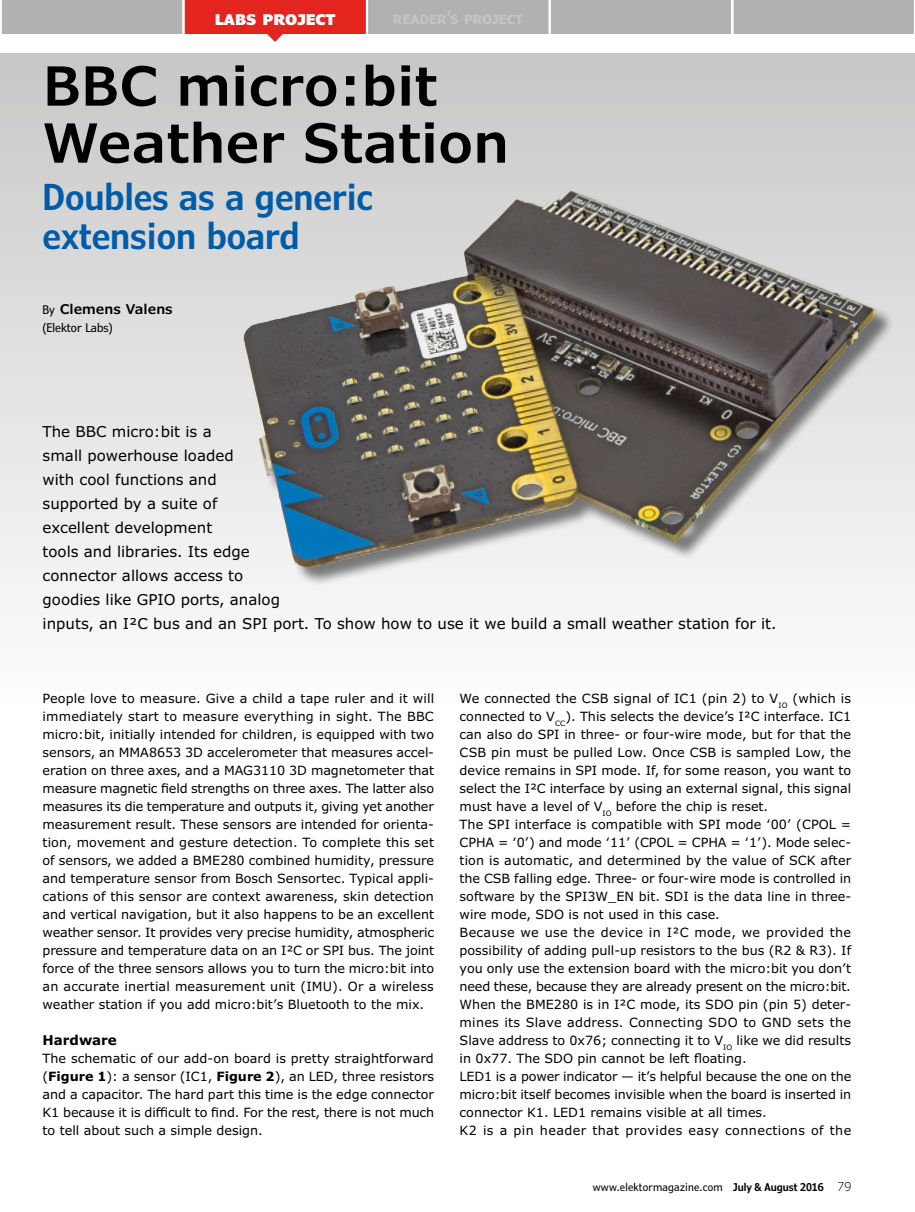
<style>
.page{position:relative;width:915px;height:1212px;background:#fff}
.page>*{position:absolute;margin:0;border:0;box-sizing:border-box;transform-origin:0 0}
.t1{font:600 54px/57px "Verdana Pro";color:#000}
.subtitle{font:600 condensed 36px/39px "Verdana Pro";color:#005ca9}
.t2{font:700 condensed 21px "Verdana Pro";color:#fff}
.summary{font:15px/24px "Verdana Pro";color:#000}
.author{font:600 13.5px "Verdana Pro";color:#000}
.paragraph_heading{font:700 13.5px "Verdana Pro";color:#000}
.bodytext{font:12.75px/18px "Verdana Pro";color:#000;text-align:justify}
.bodytext-2{font:12.75px "Verdana Pro";letter-spacing:.03em;color:#000}
.author-2{font:condensed 12px "Verdana Pro";color:#000}
.t3{font:condensed 10.8px "Verdana Pro";letter-spacing:.02em;color:#000}
.s1{font-weight:400;font-stretch:condensed;font-size:12px}
.s2{font-weight:700}
.s3{font-weight:600}
.s4{font-weight:300;font-stretch:normal;font-size:12.15px}
</style>
<div class="page">
<div style="left:0;top:53px;width:914px;height:650px;background:linear-gradient(to bottom,#c8c8c7,#fdfdfd)"></div>
<div style="left:0;top:0;width:914px;height:34px;background:#b2b1b1"></div>
<svg style="left:184px;top:0;width:182px;height:42px"></svg>
<hr style="left:0;top:0;width:2px;height:34px;background:#fff">
<hr style="left:182px;top:0;width:2px;height:35px;background:#fff">
<hr style="left:366px;top:0;width:2px;height:35px;background:#fff">
<hr style="left:548px;top:0;width:2px;height:35px;background:#fff">
<hr style="left:730px;top:0;width:3px;height:35px;background:#fff">
<hr style="left:913px;top:0;width:1px;height:35px;background:#fff">
<div style="left:244px;top:192px;width:650px;height:394px;background:#000;opacity:.5"></div>
<img style="left:243px;top:191px;width:327px;height:286px">
<h3 class="t2" style="left:215px;top:3px;width:122px">labs project</h3>
<p class="t1" style="left:43px;top:58px;width:468px">BBC micro:bit<br>Weather Station</p>
<p class="subtitle" style="left:43px;top:178px;width:332px">Doubles as a generic extension board</p>
<p class="author" style="left:43px;top:300px;width:132px"><span class="s1">By</span> Clemens Valens</p>
<p class="author-2" style="left:43px;top:320px;width:72px">(Elektor Labs)</p>
<p class="summary" style="left:43px;top:419px;width:735px">The BBC micro:bit is a<br>small powerhouse loaded<br>with cool functions and<br>supported by a suite of<br>excellent development<br>tools and libraries. Its edge<br>connector allows access to<br>goodies like GPIO ports, analog<br>inputs, an I²C bus and an SPI port. To show how to use it we build a small weather station for it.</p>
<p class="bodytext" style="left:43px;top:690px;width:393px">People love to measure. Give a child a tape ruler and it will immediately start to measure everything in sight. The BBC micro:bit, initially intended for children, is equipped with two sensors, an MMA8653 3D accelerometer that measures accel&shy;eration on three axes, and a MAG3110 3D magnetometer that measure magnetic field strengths on three axes. The latter also measures its die temperature and outputs it, giving yet another measurement result. These sensors are intended for orienta&shy;tion, movement and gesture detection. To complete this set of sensors, we added a BME280 combined humidity, pressure and temperature sensor from Bosch Sensortec. Typical appli&shy;cations of this sensor are context awareness, skin detection and vertical navigation, but it also happens to be an excellent weather sensor. It provides very precise humidity, atmospheric pressure and temperature data on an I²C or SPI bus. The joint force of the three sensors allows you to turn the micro:bit into an accurate inertial measurement unit (IMU). Or a wireless weather station if you add micro:bit’s Bluetooth to the mix.</p>
<p class="paragraph_heading" style="left:43px;top:1032px;width:76px">Hardware</p>
<p class="bodytext" style="left:43px;top:1050px;width:393px">The schematic of our add-on board is pretty straightforward (<span class="s2">Figure 1</span>): a sensor (IC1, <span class="s2">Figure 2</span>), an LED, three resistors and a capacitor. The hard part this time is the edge connector K1 because it is difficult to find. For the rest, there is not much to tell about such a simple design.</p>
<p class="bodytext" style="left:459px;top:690px;width:393px">We connected the CSB signal of IC1 (pin 2) to V<sub>IO</sub> (which is connected to V<sub>CC</sub>). This selects the device’s I²C interface. IC1 can also do SPI in three- or four-wire mode, but for that the CSB pin must be pulled Low. Once CSB is sampled Low, the device remains in SPI mode. If, for some reason, you want to select the I²C interface by using an external signal, this signal must have a level of V<sub>IO</sub> before the chip is reset.</p>
<p class="bodytext" style="left:459px;top:816px;width:393px">The SPI interface is compatible with SPI mode ‘00’ (CPOL = CPHA = ‘0’) and mode ‘11’ (CPOL = CPHA = ‘1’). Mode selec&shy;tion is automatic, and determined by the value of SCK after the CSB falling edge. Three- or four-wire mode is controlled in software by the SPI3W_EN bit. SDI is the data line in three&shy;wire mode, SDO is not used in this case.</p>
<p class="bodytext" style="left:459px;top:924px;width:393px">Because we use the device in I²C mode, we provided the possibility of adding pull-up resistors to the bus (R2 &amp; R3). If you only use the extension board with the micro:bit you don’t need these, because they are already present on the micro:bit.</p>
<p class="bodytext" style="left:459px;top:996px;width:393px">When the BME280 is in I²C mode, its SDO pin (pin 5) deter&shy;mines its Slave address. Connecting SDO to GND sets the Slave address to 0x76; connecting it to V<sub>IO</sub> like we did results in 0x77. The SDO pin cannot be left floating.</p>
<p class="bodytext" style="left:459px;top:1068px;width:393px">LED1 is a power indicator — it’s helpful because the one on the micro:bit itself becomes invisible when the board is inserted in connector K1. LED1 remains visible at all times.</p>
<p class="bodytext-2" style="left:459px;top:1123px;width:393px">K2 is a pin header that provides easy connections of the</p>
<p class="t3" style="left:592px;top:1180px;width:260px">www.elektormagazine.com <span class="s3">July &amp; August 2016</span> <span class="s4">79</span></p>
</div>
